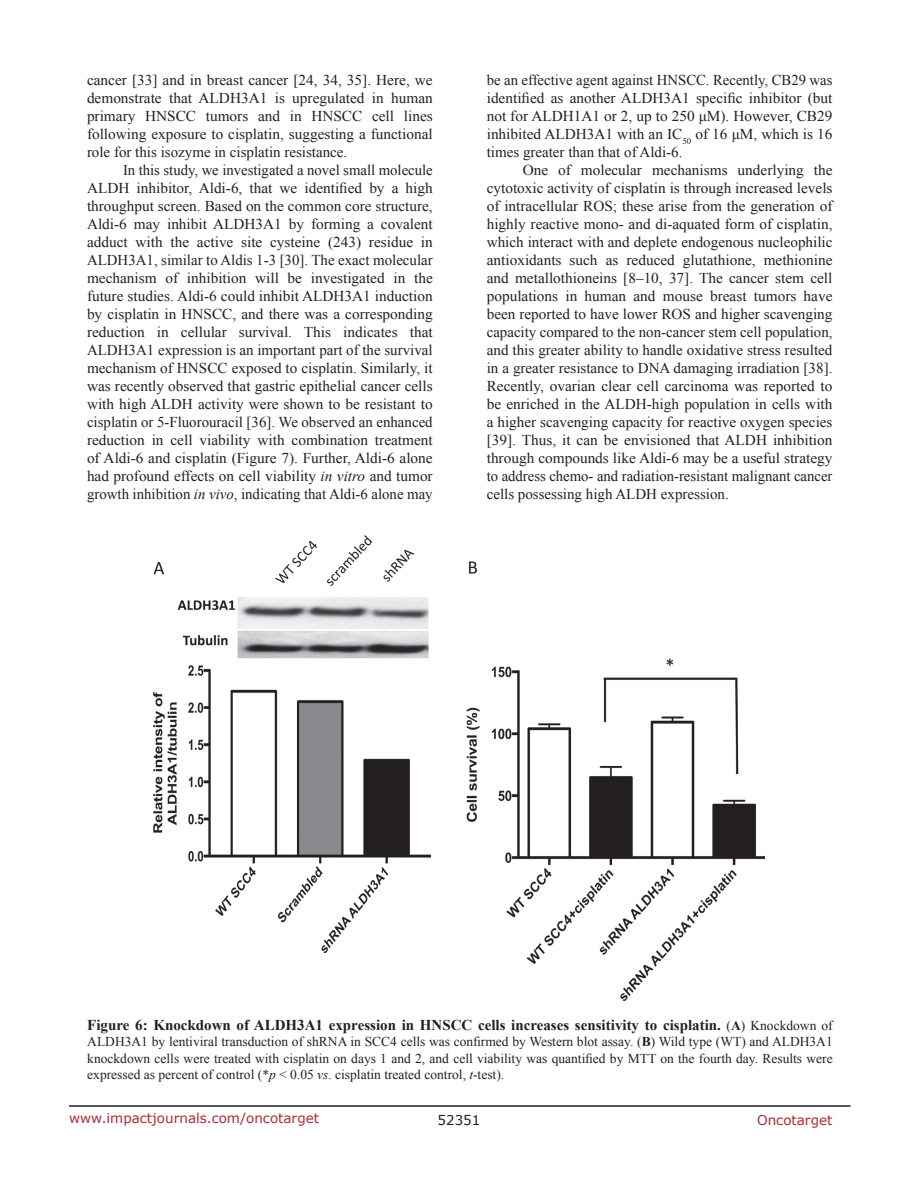
<style>
.page{position:relative;width:918px;height:1188px;background:#fff}
.page>*{position:absolute;margin:0;border:0;box-sizing:border-box;transform-origin:0 0}
.BodyText{font:15px/18px "Times New Roman";color:#231f20;text-align:justify}
.FigureText{font:700 15px "Times New Roman";color:#231f20}
.FigureText-2{font:13.5px/16.2px "Times New Roman";color:#231f20;text-align:justify}
.t1{font:13.5px "Verdana";color:#ac2b31}
.t2{font:13.5px "Verdana";color:#231f20}
.s1{font-style:italic}
.s2{font-weight:400;font-size:13.5px}
.s3{font-size:13.5px}
.s4{font-weight:700}
</style>
<div class="page">
<hr style="left:69px;top:1105px;width:781px;height:2px;background:#231f20">
<img style="left:153px;top:536px;width:612px;height:464px">
<p class="BodyText" style="left:87px;top:71px;width:347px">cancer [33] and in breast cancer [24, 34, 35]. Here, we demonstrate that ALDH3A1 is upregulated in human primary HNSCC tumors and in HNSCC cell lines following exposure to cisplatin, suggesting a functional role for this isozyme in cisplatin resistance.</p>
<p class="BodyText" style="left:87px;top:161px;width:347px;text-indent:36px">In this study, we investigated a novel small molecule ALDH inhibitor, Aldi-6, that we identified by a high throughput screen. Based on the common core structure, Aldi-6 may inhibit ALDH3A1 by forming a covalent adduct with the active site cysteine (243) residue in ALDH3A1, similar to Aldis 1-3 [30]. The exact molecular mechanism of inhibition will be investigated in the future studies. Aldi-6 could inhibit ALDH3A1 induction by cisplatin in HNSCC, and there was a corresponding reduction in cellular survival. This indicates that ALDH3A1 expression is an important part of the survival mechanism of HNSCC exposed to cisplatin. Similarly, it was recently observed that gastric epithelial cancer cells with high ALDH activity were shown to be resistant to cisplatin or 5-Fluorouracil [36]. We observed an enhanced reduction in cell viability with combination treatment of Aldi-6 and cisplatin (Figure 7). Further, Aldi-6 alone had profound effects on cell viability <span class="s1">in vitro</span> and tumor growth inhibition <span class="s1">in vivo</span>, indicating that Aldi-6 alone may</p>
<p class="BodyText" style="left:487px;top:71px;width:347px">be an effective agent against HNSCC. Recently, CB29 was identified as another ALDH3A1 specific inhibitor (but not for ALDH1A1 or 2, up to 250 μM). However, CB29 inhibited ALDH3A1 with an IC<sub>50</sub> of 16 μM, which is 16 times greater than that of Aldi-6.</p>
<p class="BodyText" style="left:487px;top:161px;width:347px;text-indent:36px">One of molecular mechanisms underlying the cytotoxic activity of cisplatin is through increased levels of intracellular ROS; these arise from the generation of highly reactive mono- and di-aquated form of cisplatin, which interact with and deplete endogenous nucleophilic antioxidants such as reduced glutathione, methionine and metallothioneins [8–10, 37]. The cancer stem cell populations in human and mouse breast tumors have been reported to have lower ROS and higher scavenging capacity compared to the non-cancer stem cell population, and this greater ability to handle oxidative stress resulted in a greater resistance to DNA damaging irradiation [38].<br>Recently, ovarian clear cell carcinoma was reported to be enriched in the ALDH-high population in cells with a higher scavenging capacity for reactive oxygen species [39]. Thus, it can be envisioned that ALDH inhibition through compounds like Aldi-6 may be a useful strategy to address chemo- and radiation-resistant malignant cancer cells possessing high ALDH expression.</p>
<p class="FigureText" style="left:87px;top:1015px;width:747px">Figure 6: Knockdown of ALDH3A1 expression in HNSCC cells increases sensitivity to cisplatin. <span class="s2">(</span><span class="s3">A</span><span class="s2">) Knockdown of</span></p>
<p class="FigureText-2" style="left:87px;top:1034px;width:747px">ALDH3A1 by lentiviral transduction of shRNA in SCC4 cells was confirmed by Western blot assay. (<span class="s4">B</span>) Wild type (WT) and ALDH3A1 knockdown cells were treated with cisplatin on days 1 and 2, and cell viability was quantified by MTT on the fourth day. Results were expressed as percent of control (*<span class="s1">p</span> &lt; 0.05 <span class="s1">vs</span>. cisplatin treated control, <span class="s1">t</span>-test).</p>
<p class="t1" style="left:69px;top:1109px;width:252px">www.impactjournals.com/oncotarget</p>
<p class="t2" style="left:438px;top:1111px;width:44px">52351</p>
<p class="t1" style="left:757px;top:1111px;width:77px">Oncotarget</p>
</div>
